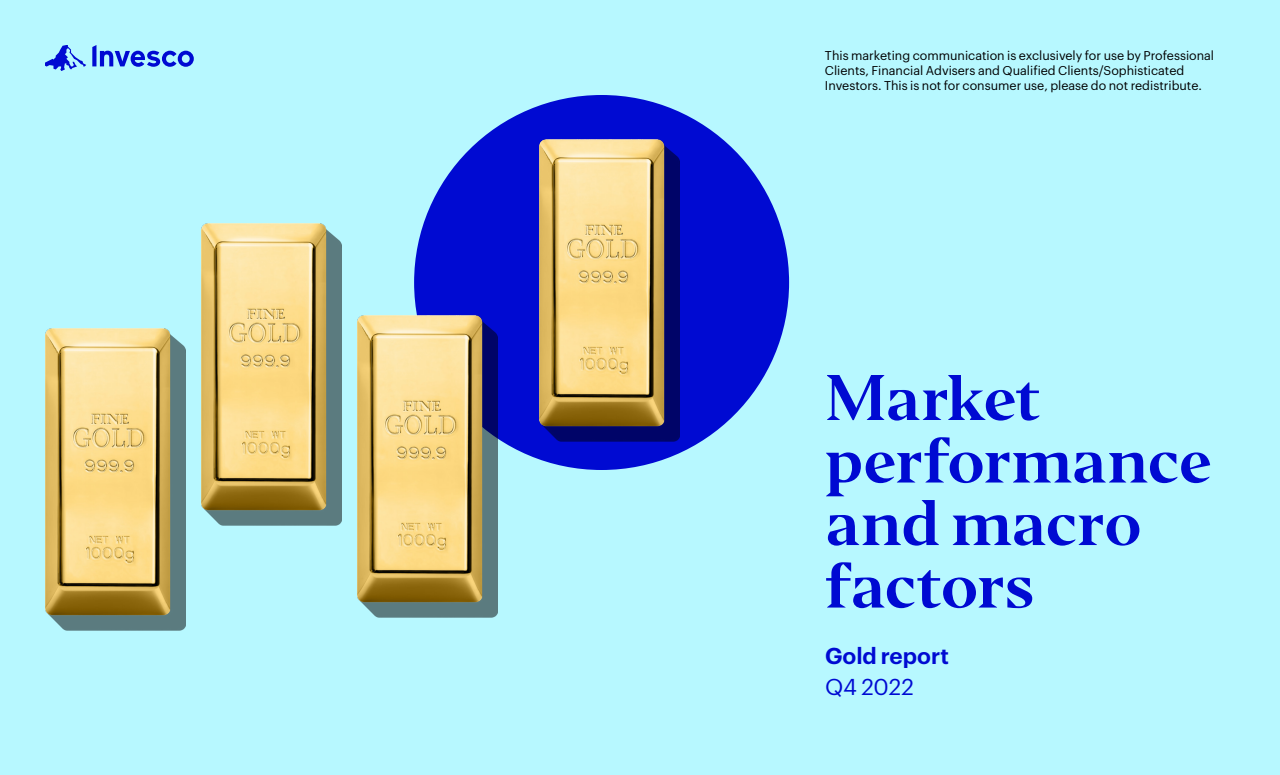
<style>
.page{position:relative;width:1280px;height:775px;background:#b7f8ff}
.page>*{position:absolute;margin:0;border:0;box-sizing:border-box;transform-origin:0 0}
.t1{font:60px/62.5px "Invesco Editor";letter-spacing:-.02em;color:#000ad2}
.t2{font:600 22.5px "Graphik";color:#000ad2}
.t3{font:22.5px "Graphik";letter-spacing:-.01em;color:#000ad2}
.t4{font:12.5px/15px "Graphik";color:#000}
</style>
<div class="page">
<svg style="left:45px;top:45px;width:41px;height:26px"></svg>
<svg style="left:92px;top:45px;width:102px;height:22px"></svg>
<div style="left:414px;top:95px;width:375px;height:375px;background:#000ad2;border-radius:50%"></div>
<img style="left:539px;top:139px;width:141px;height:302px">
<img style="left:45px;top:329px;width:140px;height:302px">
<img style="left:201px;top:224px;width:140px;height:302px">
<img style="left:358px;top:315px;width:140px;height:302px">
<p class="t4" style="left:825px;top:47px;width:391px">This marketing communication is exclusively for use by Professional<br>Clients, Financial Advisers and Qualified Clients/Sophisticated<br>Investors. This is not for consumer use, please do not redistribute.</p>
<h1 class="t1" style="left:825px;top:367px;width:389px">Market performance and macro factors</h1>
<h2 class="t2" style="left:825px;top:638px;width:125px">Gold report</h2>
<h2 class="t3" style="left:825px;top:670px;width:91px">Q4 2022</h2>
</div>
